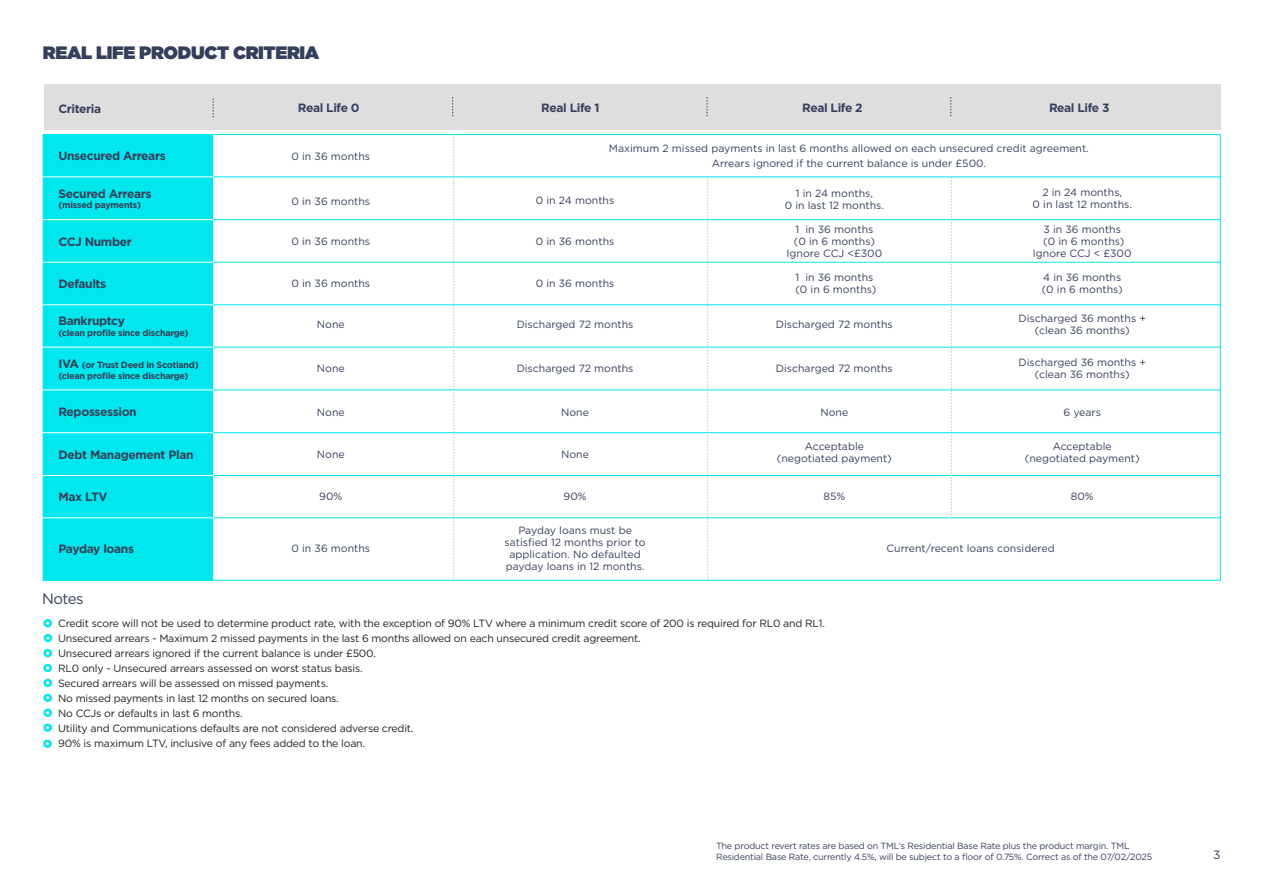
<style>
.page{position:relative;width:1263px;height:893px;background:#fff}
.page>*{position:absolute;margin:0;border:0;box-sizing:border-box;transform-origin:0 0}
.Title_1{font:900 18px "Gotham";letter-spacing:-.02em;color:#353f5b}
.Title_1-2{font:15px "Gotham";letter-spacing:-.04em;color:#353f5b}
.Title_2{font:700 12px "Gotham";letter-spacing:-.03em;color:#38405c}
.t1{font:12px "Gotham";color:#353f5b}
.Title_2-2{font:10.5px/12px "Gotham";color:#353f5b;text-align:center}
.body_copy{font:10.5px/15px "Gotham";letter-spacing:-.02em;color:#231f20}
.Title_2-3{font:9px/10.5px "Gotham";letter-spacing:-.02em;color:#353f5b}
.Title_2-4{font:700 9px/10.8px "Gotham";letter-spacing:-.03em;color:#38405c}
.s1{font-size:12px}
</style>
<div class="page">
<svg style="left:43px;top:134px;width:1178px;height:447px"></svg>
<div style="left:43px;top:134px;width:170px;height:446px;background:#00e7ed"></div>
<hr style="left:43px;top:177px;width:194px;height:1px;background:#fff">
<hr style="left:43px;top:219px;width:194px;height:1px;background:#fff">
<hr style="left:43px;top:262px;width:194px;height:1px;background:#fff">
<hr style="left:43px;top:305px;width:194px;height:1px;background:#fff">
<hr style="left:43px;top:347px;width:194px;height:1px;background:#fff">
<hr style="left:43px;top:390px;width:194px;height:1px;background:#fff">
<hr style="left:43px;top:432px;width:194px;height:1px;background:#fff">
<hr style="left:43px;top:475px;width:194px;height:1px;background:#fff">
<hr style="left:43px;top:518px;width:194px;height:1px;background:#fff">
<div style="left:44px;top:84px;width:1176px;height:46px;background:#dedede"></div>
<hr style="left:213px;top:177px;width:1007px;height:1px;background:#00e7ed">
<hr style="left:213px;top:219px;width:1007px;height:1px;background:#00e7ed">
<hr style="left:213px;top:262px;width:1007px;height:1px;background:#00e7ed">
<hr style="left:213px;top:305px;width:1007px;height:1px;background:#00e7ed">
<hr style="left:213px;top:347px;width:1007px;height:1px;background:#00e7ed">
<hr style="left:213px;top:390px;width:1007px;height:1px;background:#00e7ed">
<hr style="left:213px;top:432px;width:1007px;height:1px;background:#00e7ed">
<hr style="left:213px;top:475px;width:1007px;height:1px;background:#00e7ed">
<hr style="left:213px;top:518px;width:1007px;height:1px;background:#00e7ed">
<svg style="left:213px;top:98px;width:1px;height:19px"></svg>
<svg style="left:707px;top:97px;width:1px;height:19px"></svg>
<svg style="left:950px;top:97px;width:1px;height:19px"></svg>
<svg style="left:452px;top:97px;width:1px;height:19px"></svg>
<svg style="left:707px;top:179px;width:1px;height:401px"></svg>
<svg style="left:951px;top:177px;width:1px;height:341px"></svg>
<svg style="left:453px;top:134px;width:1px;height:445px"></svg>
<svg style="left:43px;top:619px;width:9px;height:8px"></svg>
<svg style="left:43px;top:664px;width:9px;height:8px"></svg>
<svg style="left:43px;top:679px;width:9px;height:8px"></svg>
<svg style="left:43px;top:694px;width:9px;height:8px"></svg>
<svg style="left:43px;top:709px;width:9px;height:8px"></svg>
<svg style="left:43px;top:723px;width:9px;height:9px"></svg>
<svg style="left:43px;top:649px;width:9px;height:8px"></svg>
<svg style="left:44px;top:634px;width:8px;height:8px"></svg>
<svg style="left:43px;top:740px;width:9px;height:8px"></svg>
<p class="Title_1" style="left:43px;top:40px;width:278px">REAL LIFE PRODUCT CRITERIA</p>
<p class="Title_2" style="left:58px;top:100px;width:44px">Criteria</p>
<p class="Title_2" style="left:58px;top:148px;width:109px">Unsecured Arrears</p>
<p class="Title_2" style="left:58px;top:185px;width:95px">Secured Arrears</p>
<p class="Title_2-4" style="left:58px;top:200px;width:84px">(missed payments)</p>
<p class="Title_2" style="left:58px;top:233px;width:75px">CCJ Number</p>
<p class="Title_2" style="left:58px;top:276px;width:49px">Defaults</p>
<p class="Title_2" style="left:58px;top:313px;width:68px">Bankruptcy</p>
<p class="Title_2-4" style="left:58px;top:328px;width:132px">(clean profile since discharge)</p>
<p class="Title_2-4" style="left:58px;top:359px;width:142px"><span class="s1">IVA</span> (or Trust Deed in Scotland) (clean profile since discharge)</p>
<p class="Title_2" style="left:58px;top:404px;width:80px">Repossession</p>
<p class="Title_2" style="left:58px;top:447px;width:137px">Debt Management Plan</p>
<p class="Title_2" style="left:58px;top:489px;width:50px">Max LTV</p>
<p class="Title_2" style="left:58px;top:540px;width:77px">Payday loans</p>
<p class="Title_2" style="left:298px;top:99px;width:63px">Real Life 0</p>
<p class="Title_2" style="left:541px;top:99px;width:60px">Real Life 1</p>
<p class="Title_2" style="left:802px;top:99px;width:62px">Real Life 2</p>
<p class="Title_2" style="left:1049px;top:99px;width:62px">Real Life 3</p>
<p class="Title_2-2" style="left:609px;top:142px;width:481px">Maximum 2 missed payments in last 6 months allowed on each unsecured credit agreement.</p>
<p class="Title_2-2" style="left:712px;top:157px;width:276px">Arrears ignored if the current balance is under £500.</p>
<p class="Title_2-2" style="left:291px;top:195px;width:80px">0 in 36 months</p>
<p class="Title_2-2" style="left:291px;top:150px;width:80px">0 in 36 months</p>
<p class="Title_2-2" style="left:1042px;top:186px;width:81px">2 in 24 months,</p>
<p class="Title_2-2" style="left:1032px;top:198px;width:101px">0 in last 12 months.</p>
<p class="Title_2-2" style="left:1043px;top:223px;width:79px">3 in 36 months</p>
<p class="Title_2-2" style="left:1043px;top:235px;width:83px">(0 in 6 months)</p>
<p class="Title_2-2" style="left:1033px;top:247px;width:100px">Ignore CCJ &lt; £300</p>
<p class="Title_2-2" style="left:1043px;top:271px;width:80px">4 in 36 months</p>
<p class="Title_2-2" style="left:1042px;top:283px;width:83px">(0 in 6 months)</p>
<p class="Title_2-2" style="left:1018px;top:312px;width:129px">Discharged 36 months + (clean 36 months)</p>
<p class="Title_2-2" style="left:1018px;top:356px;width:129px">Discharged 36 months + (clean 36 months)</p>
<p class="Title_2-2" style="left:1063px;top:406px;width:39px">6 years</p>
<p class="Title_2-2" style="left:1053px;top:440px;width:61px">Acceptable</p>
<p class="Title_2-2" style="left:1025px;top:452px;width:116px">(negotiated payment)</p>
<p class="Title_2-2" style="left:1071px;top:490px;width:24px">80%</p>
<p class="Title_2-2" style="left:796px;top:187px;width:79px">1 in 24 months,</p>
<p class="Title_2-2" style="left:785px;top:199px;width:101px">0 in last 12 months.</p>
<p class="Title_2-2" style="left:795px;top:223px;width:79px">1 in 36 months</p>
<p class="Title_2-2" style="left:794px;top:235px;width:83px">(0 in 6 months)</p>
<p class="Title_2-2" style="left:786px;top:247px;width:97px">Ignore CCJ &lt;£300</p>
<p class="Title_2-2" style="left:795px;top:271px;width:79px">1 in 36 months</p>
<p class="Title_2-2" style="left:795px;top:283px;width:83px">(0 in 6 months)</p>
<p class="Title_2-2" style="left:776px;top:318px;width:118px">Discharged 72 months</p>
<p class="Title_2-2" style="left:776px;top:362px;width:118px">Discharged 72 months</p>
<p class="Title_2-2" style="left:820px;top:406px;width:29px">None</p>
<p class="Title_2-2" style="left:805px;top:440px;width:61px">Acceptable</p>
<p class="Title_2-2" style="left:777px;top:452px;width:116px">(negotiated payment)</p>
<p class="Title_2-2" style="left:823px;top:490px;width:23px">85%</p>
<p class="Title_2-2" style="left:536px;top:194px;width:80px">0 in 24 months</p>
<p class="Title_2-2" style="left:536px;top:235px;width:80px">0 in 36 months</p>
<p class="Title_2-2" style="left:536px;top:277px;width:80px">0 in 36 months</p>
<p class="Title_2-2" style="left:517px;top:318px;width:118px">Discharged 72 months</p>
<p class="Title_2-2" style="left:517px;top:362px;width:118px">Discharged 72 months</p>
<p class="Title_2-2" style="left:561px;top:406px;width:29px">None</p>
<p class="Title_2-2" style="left:561px;top:448px;width:29px">None</p>
<p class="Title_2-2" style="left:563px;top:490px;width:25px">90%</p>
<p class="Title_2-2" style="left:505px;top:524px;width:143px">Payday loans must be satisfied 12 months prior to application. No defaulted payday loans in 12 months.</p>
<p class="Title_2-2" style="left:291px;top:235px;width:80px">0 in 36 months</p>
<p class="Title_2-2" style="left:291px;top:277px;width:80px">0 in 36 months</p>
<p class="Title_2-2" style="left:317px;top:318px;width:29px">None</p>
<p class="Title_2-2" style="left:317px;top:362px;width:29px">None</p>
<p class="Title_2-2" style="left:317px;top:406px;width:29px">None</p>
<p class="Title_2-2" style="left:317px;top:448px;width:29px">None</p>
<p class="Title_2-2" style="left:319px;top:490px;width:25px">90%</p>
<p class="Title_2-2" style="left:291px;top:542px;width:80px">0 in 36 months</p>
<p class="Title_2-2" style="left:886px;top:542px;width:170px">Current/recent loans considered</p>
<p class="Title_1-2" style="left:42px;top:589px;width:43px">Notes</p>
<p class="body_copy" style="left:58px;top:615px;width:768px">Credit score will not be used to determine product rate, with the exception of 90% LTV where a minimum credit score of 200 is required for RL0 and RL1.</p>
<p class="body_copy" style="left:58px;top:630px;width:584px">Unsecured arrears - Maximum 2 missed payments in the last 6 months allowed on each unsecured credit agreement.</p>
<p class="body_copy" style="left:58px;top:645px;width:319px">Unsecured arrears ignored if the current balance is under £500.<br>RL0 only - Unsecured arrears assessed on worst status basis.</p>
<p class="body_copy" style="left:58px;top:675px;width:272px">Secured arrears will be assessed on missed payments.</p>
<p class="body_copy" style="left:58px;top:690px;width:282px">No missed payments in last 12 months on secured loans.</p>
<p class="body_copy" style="left:58px;top:705px;width:186px">No CCJs or defaults in last 6 months.</p>
<p class="body_copy" style="left:58px;top:720px;width:357px">Utility and Communications defaults are not considered adverse credit.<br>90% is maximum LTV, inclusive of any fees added to the loan.</p>
<p class="Title_2-3" style="left:716px;top:841px;width:438px">The product revert rates are based on TML’s Residential Base Rate plus the product margin. TML<br>Residential Base Rate, currently 4.5%, will be subject to a floor of 0.75%. Correct as of the 07/02/2025</p>
<p class="t1" style="left:1213px;top:847px;width:9px">3</p>
</div>
